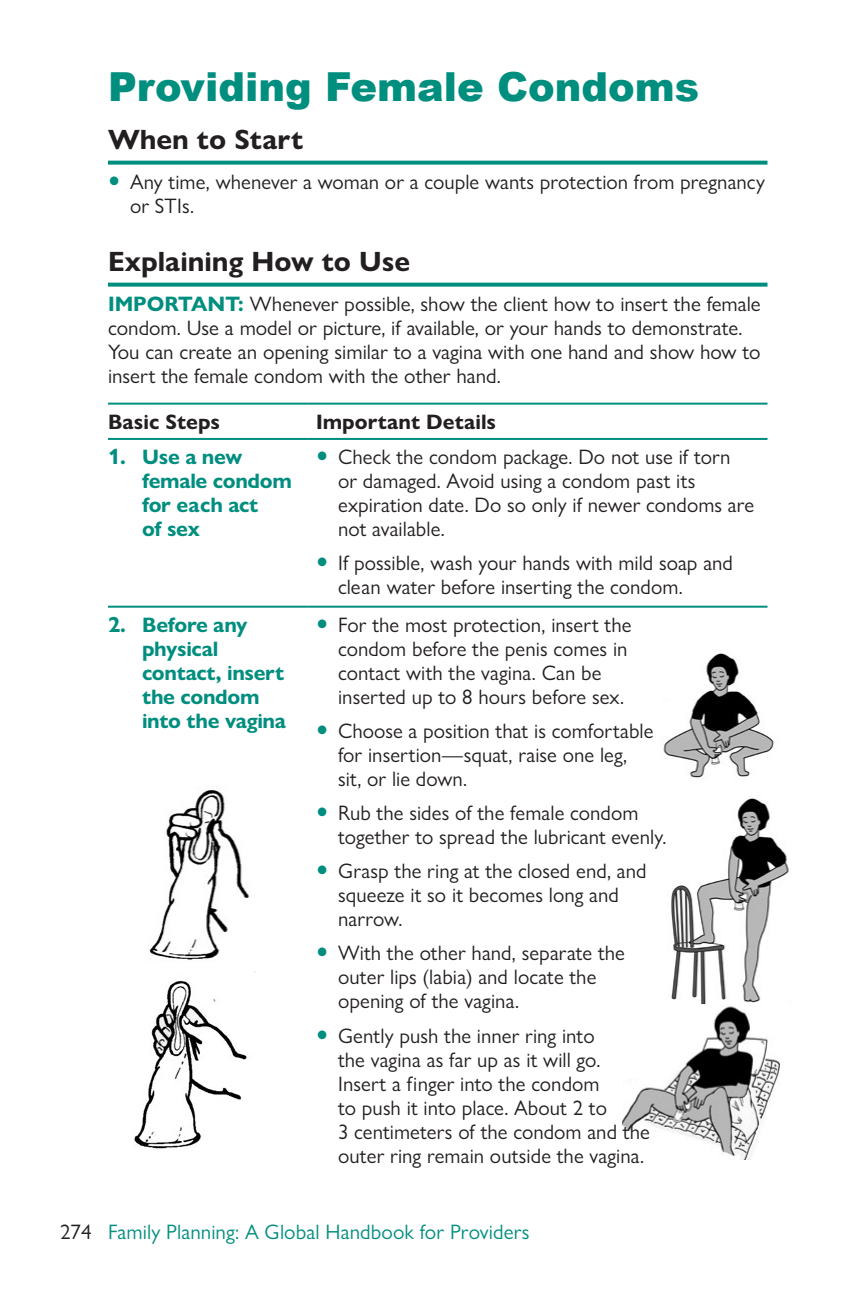
<style>
.page{position:relative;width:864px;height:1296px;background:#fff}
.page>*{position:absolute;margin:0;border:0;box-sizing:border-box;transform-origin:0 0}
.Bullet_header_text{font:900 40px "Arial";color:#008e7f}
.C_head{font:700 28px "Gill Sans Nova";color:#231f20}
.t1{font:21px/24px "Gill Sans Nova";letter-spacing:.005em;color:#231f20}
.t2{font:700 21px/24px "Gill Sans Nova";letter-spacing:-.015em;color:#008e7f}
.t3{font:21px "Gill Sans Nova";letter-spacing:.005em;color:#008e7f}
.Chart_bold_header{font:700 21px "Gill Sans Nova";color:#231f20}
.s1{font-weight:700;color:#008e7f}
.s2{font-size:22px}
.s3{color:#231f20}
</style>
<div class="page">
<img style="left:662px;top:653px;width:112px;height:125px">
<svg style="left:662px;top:692px;width:14px;height:46px"></svg>
<img style="left:622px;top:1003px;width:158px;height:157px">
<svg style="left:622px;top:1003px;width:34px;height:78px"></svg>
<img style="left:671px;top:798px;width:116px;height:205px">
<svg style="left:774px;top:864px;width:15px;height:41px"></svg>
<img style="left:133px;top:971px;width:123px;height:178px">
<svg style="left:108px;top:161px;width:660px;height:4px;background:#17988a"></svg>
<svg style="left:108px;top:283px;width:660px;height:4px;background:#17988a"></svg>
<hr style="left:108px;top:403px;width:200px;height:2px;background:#008e7f">
<hr style="left:308px;top:403px;width:460px;height:2px;background:#008e7f">
<hr style="left:108px;top:438px;width:200px;height:2px;background:#008e7f">
<hr style="left:308px;top:438px;width:460px;height:2px;background:#008e7f">
<hr style="left:308px;top:606px;width:460px;height:2px;background:#008e7f">
<hr style="left:108px;top:606px;width:200px;height:2px;background:#008e7f">
<img style="left:148px;top:790px;width:102px;height:170px">
<p class="Bullet_header_text" style="left:108px;top:57px;width:593px">Providing Female Condoms</p>
<p class="C_head" style="left:108px;top:122px;width:197px">When to Start</p>
<p class="t1" style="left:130px;top:169px;width:637px">Any time, whenever a woman or a couple wants protection from pregnancy or STIs.</p>
<p class="C_head" style="left:108px;top:244px;width:304px">Explaining How to Use</p>
<p class="t1" style="left:108px;top:291px;width:654px"><span class="s1">IMPORTANT:</span> Whenever possible, show the client how to insert the female condom. Use a model or picture, if available, or your hands to demonstrate.<br>You can create an opening similar to a vagina with one hand and show how to insert the female condom with the other hand.</p>
<p class="Chart_bold_header" style="left:108px;top:409px;width:114px">Basic Steps</p>
<p class="Chart_bold_header" style="left:316px;top:409px;width:182px">Important Details</p>
<p class="t2" style="left:142px;top:445px;width:151px;text-indent:-34px"><span class="s2">1.</span> Use a new female condom for each act<br>of sex</p>
<p class="t1" style="left:338px;top:445px;width:418px">Check the condom package. Do not use if torn or damaged. Avoid using a condom past its expiration date. Do so only if newer condoms are not available.</p>
<p class="t1" style="left:338px;top:551px;width:396px">If possible, wash your hands with mild soap and clean water before inserting the condom.</p>
<p class="t2" style="left:142px;top:613px;width:145px;text-indent:-34px"><span class="s2">2.</span> Before any physical contact, insert the condom into the vagina</p>
<p class="t1" style="left:338px;top:613px;width:295px">For the most protection, insert the condom before the penis comes in contact with the vagina. Can be inserted up to 8 hours before sex.</p>
<p class="t1" style="left:338px;top:719px;width:317px">Choose a position that is comfortable for insertion—squat, raise one leg, sit, or lie down.</p>
<p class="t1" style="left:338px;top:801px;width:330px">Rub the sides of the female condom together to spread the lubricant evenly.</p>
<p class="t1" style="left:338px;top:859px;width:310px">Grasp the ring at the closed end, and squeeze it so it becomes long and narrow.</p>
<p class="t1" style="left:338px;top:941px;width:288px">With the other hand, separate the outer lips (labia) and locate the opening of the vagina.</p>
<p class="t1" style="left:338px;top:1023px;width:313px">Gently push the inner ring into<br>the vagina as far up as it will go.<br>Insert a finger into the condom<br>to push it into place. About 2 to<br>3 centimeters of the condom and the outer ring remain outside the vagina.</p>
<p class="t3" style="left:60px;top:1219px;width:471px"><span class="s3">274</span> Family Planning: A Global Handbook for Providers</p>
</div>
